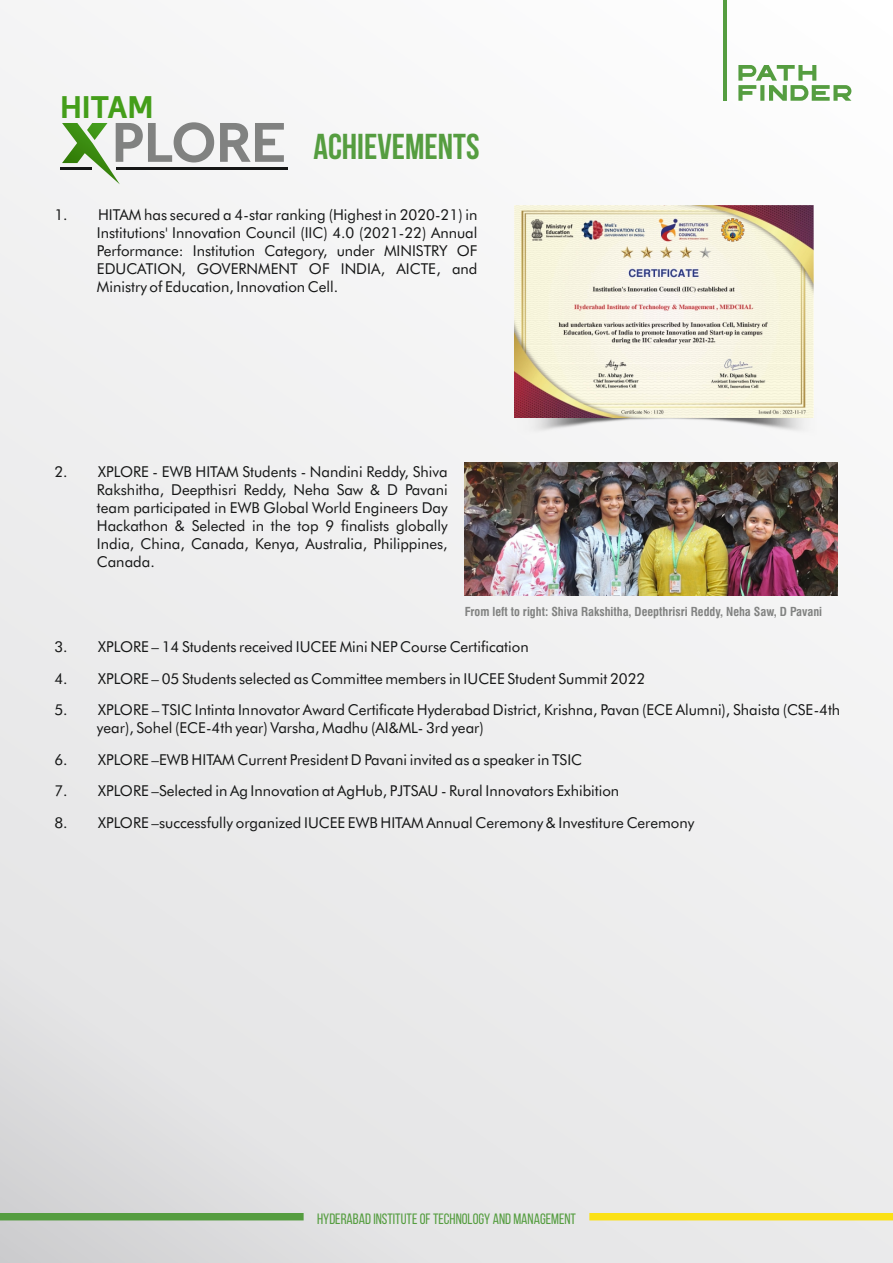
<style>
.page{position:relative;width:893px;height:1263px;background:#fff}
.page>*{position:absolute;margin:0;border:0;box-sizing:border-box;transform-origin:0 0}
.t1{font:700 55.5px "Regular";color:#818281}
.t2{font:700 36px "Bebas Neue";color:#559d40}
.t3{font:700 31.2px "Regular";color:#449e1a}
.t4{font:15px/18px "Futura BT";color:#151616;text-align:justify}
.t5{font:15px "Bebas Neue";color:#559d40}
.t6{font:700 condensed 12.15px "Swiss 721 BT";color:#818281}
</style>
<div class="page">
<div style="left:0;top:0;width:893px;height:1263px;background:linear-gradient(to bottom,#fafafa,#e3e4e4)"></div>
<svg style="left:738px;top:65px;width:113px;height:36px"></svg>
<hr style="left:723px;top:0;width:4px;height:101px;background:#559d40">
<div style="left:0;top:1213px;width:304px;height:7px;background:#559d40"></div>
<div style="left:589px;top:1213px;width:304px;height:7px;background:#fbe116"></div>
<img style="left:465px;top:462px;width:373px;height:134px">
<svg style="left:62px;top:123px;width:58px;height:61px"></svg>
<hr style="left:60px;top:167px;width:32px;height:2px;background:#151616">
<hr style="left:117px;top:167px;width:171px;height:2px;background:#151616">
<img style="left:503px;top:405px;width:314px;height:33px">
<img style="left:514px;top:206px;width:299px;height:211px">
<h3 class="t3" style="left:60px;top:94px;width:95px">HITAM</h3>
<h1 class="t1" style="left:112px;top:120px;width:176px">PLORE</h1>
<h2 class="t2" style="left:313px;top:132px;width:168px">ACHIEVEMENTS</h2>
<p class="t4" style="left:97px;top:207px;width:382px;text-indent:-43px">1. HITAM has secured a 4-star ranking (Highest in 2020-21) in Institutions' Innovation Council (IIC) 4.0 (2021-22) Annual Performance: Institution Category, under MINISTRY OF EDUCATION, GOVERNMENT OF INDIA, AICTE, and Ministry of Education, Innovation Cell.</p>
<p class="t4" style="left:97px;top:464px;width:352px;text-indent:-43px">2. XPLORE - EWB HITAM Students - Nandini Reddy, Shiva Rakshitha, Deepthisri Reddy, Neha Saw &amp; D Pavani team participated in EWB Global World Engineers Day Hackathon &amp; Selected in the top 9 finalists globally India, China, Canada, Kenya, Australia, Philippines, Canada.</p>
<p class="t6" style="left:465px;top:606px;width:359px">From left to right: Shiva Rakshitha, Deepthrisri Reddy, Neha Saw, D Pavani</p>
<p class="t4" style="left:54px;top:639px;width:476px">3. XPLORE – 14 Students received IUCEE Mini NEP Course Certification</p>
<p class="t4" style="left:54px;top:671px;width:592px">4. XPLORE – 05 Students selected as Committee members in IUCEE Student Summit 2022</p>
<p class="t4" style="left:97px;top:702px;width:745px;text-indent:-43px">5. XPLORE – TSIC Intinta Innovator Award Certificate Hyderabad District, Krishna, Pavan (ECE Alumni), Shaista (CSE-4th year), Sohel (ECE-4th year) Varsha, Madhu (AI&amp;ML- 3rd year)</p>
<p class="t4" style="left:54px;top:752px;width:529px">6. XPLORE –EWB HITAM Current President D Pavani invited as a speaker in TSIC</p>
<p class="t4" style="left:54px;top:783px;width:566px">7. XPLORE –Selected in Ag Innovation at AgHub, PJTSAU - Rural Innovators Exhibition</p>
<p class="t4" style="left:54px;top:814px;width:642px">8. XPLORE –successfully organized IUCEE EWB HITAM Annual Ceremony &amp; Investiture Ceremony</p>
<p class="t5" style="left:317px;top:1213px;width:260px">HYDERABAD INSTITUTE OF TECHNOLOGY AND MANAGEMENT</p>
</div>
